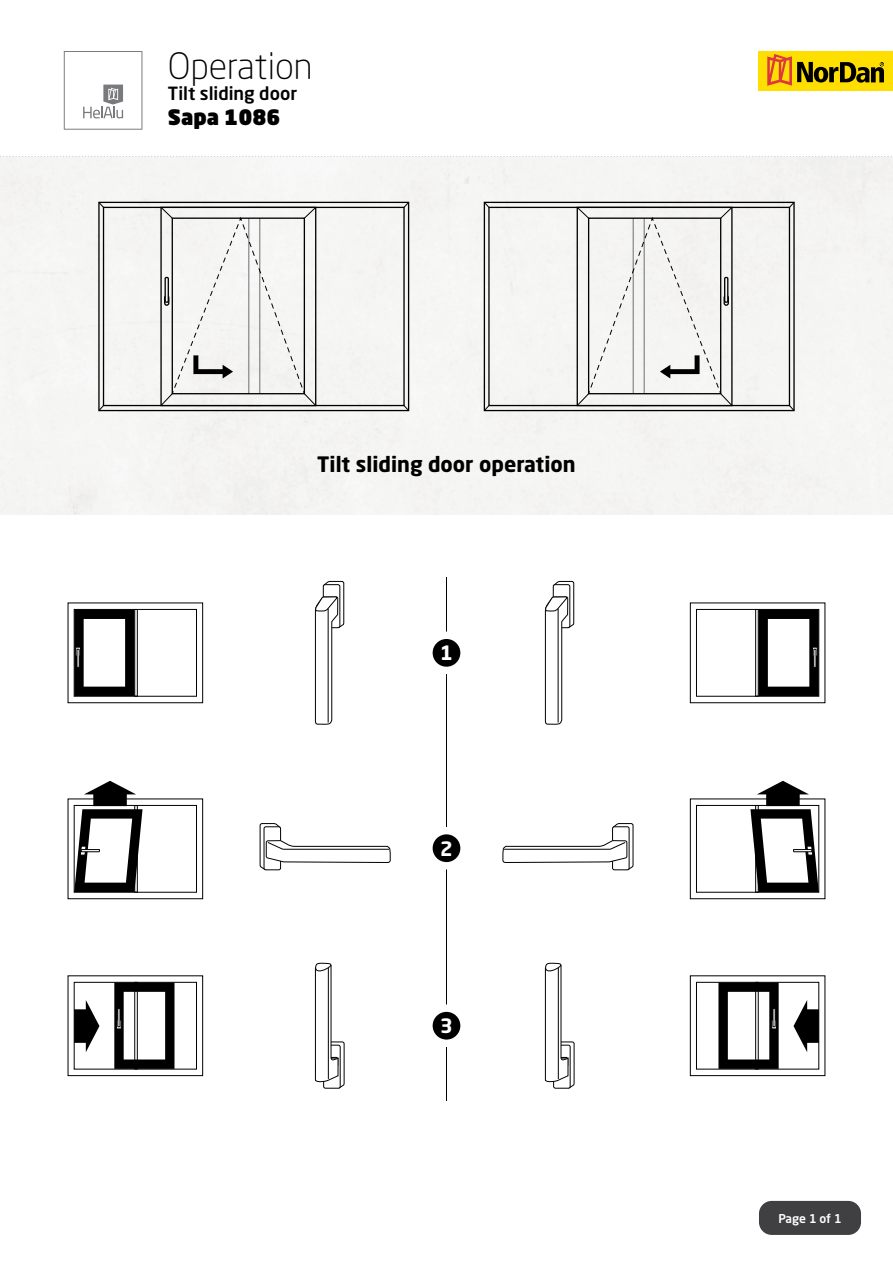
<style>
.page{position:relative;width:893px;height:1263px;background:#fff}
.page>*{position:absolute;margin:0;border:0;box-sizing:border-box;transform-origin:0 0}
.t1{font:300 36px "Neo Sans Std";color:#000}
.t2{font:700 21px "Neo Sans Std";color:#000}
.t3{font:900 21px "Neo Sans Std";color:#000}
.t4{font:700 19.65px "Neo Sans Std";color:#fff}
.t5{font:500 18px "Neo Sans Std";color:#000}
.t6{font:500 12px "Neo Sans Std";letter-spacing:-.01em;color:#fff}
</style>
<div class="page">
<div style="left:759px;top:51px;width:134px;height:39px;background:#ffdf00"></div>
<svg style="left:767px;top:54px;width:117px;height:32px"></svg>
<svg style="left:64px;top:51px;width:78px;height:79px"></svg>
<svg style="left:0;top:156px;width:892px;height:1px"></svg>
<div style="left:759px;top:1201px;width:102px;height:34px;background:#404042;border-radius:13px"></div>
<svg style="left:100px;top:204px;width:307px;height:205px;fill:#f5f5f4"></svg>
<div style="left:98px;top:202px;width:311px;height:209px;border:1px solid #000"></div>
<div style="left:104px;top:207px;width:300px;height:198px;background:#f5f5f4"></div>
<div style="left:103px;top:207px;width:302px;height:199px;border:1px solid #000"></div>
<svg style="left:404px;top:202px;width:5px;height:6px"></svg>
<svg style="left:404px;top:405px;width:5px;height:6px"></svg>
<svg style="left:98px;top:202px;width:6px;height:6px"></svg>
<svg style="left:98px;top:405px;width:6px;height:6px"></svg>
<svg style="left:160px;top:206px;width:157px;height:201px"></svg>
<svg style="left:486px;top:204px;width:307px;height:205px;fill:#f4f4f3"></svg>
<div style="left:484px;top:202px;width:311px;height:209px;border:1px solid #000"></div>
<div style="left:489px;top:207px;width:300px;height:198px;background:#f5f5f4"></div>
<div style="left:488px;top:207px;width:302px;height:199px;border:1px solid #000"></div>
<svg style="left:484px;top:202px;width:5px;height:6px"></svg>
<svg style="left:484px;top:405px;width:5px;height:6px"></svg>
<svg style="left:789px;top:202px;width:5px;height:6px"></svg>
<svg style="left:789px;top:405px;width:5px;height:6px"></svg>
<svg style="left:576px;top:206px;width:157px;height:201px"></svg>
<div style="left:433px;top:639px;width:27px;height:28px;background:#000;border-radius:50%"></div>
<div style="left:433px;top:834px;width:27px;height:28px;background:#000;border-radius:50%"></div>
<div style="left:433px;top:1012px;width:27px;height:27px;background:#000;border-radius:50%"></div>
<svg style="left:314px;top:962px;width:31px;height:127px"></svg>
<svg style="left:502px;top:823px;width:132px;height:48px"></svg>
<svg style="left:314px;top:580px;width:31px;height:145px"></svg>
<hr style="left:328px;top:608px;width:1px;height:114px;background:#000">
<div style="left:696px;top:609px;width:123px;height:88px;border:1px solid #000"></div>
<div style="left:755px;top:609px;width:4px;height:88px;border:1px solid #000"></div>
<svg style="left:758px;top:610px;width:61px;height:86px"></svg>
<div style="left:813px;top:649px;width:3px;height:19px;border:1px solid #000"></div>
<div style="left:690px;top:975px;width:135px;height:101px;border:1px solid #000"></div>
<div style="left:696px;top:982px;width:123px;height:87px;border:1px solid #000"></div>
<svg style="left:793px;top:1000px;width:26px;height:52px"></svg>
<svg style="left:718px;top:982px;width:61px;height:87px"></svg>
<div style="left:696px;top:805px;width:123px;height:88px;border:1px solid #000"></div>
<div style="left:755px;top:805px;width:4px;height:88px;border:1px solid #000"></div>
<svg style="left:750px;top:781px;width:69px;height:111px"></svg>
<div style="left:793px;top:849px;width:19px;height:3px;border:1px solid #000"></div>
<svg style="left:544px;top:962px;width:31px;height:127px"></svg>
<svg style="left:259px;top:823px;width:132px;height:48px"></svg>
<svg style="left:544px;top:580px;width:31px;height:145px"></svg>
<hr style="left:558px;top:608px;width:1px;height:114px;background:#000">
<div style="left:74px;top:609px;width:123px;height:88px;border:1px solid #000"></div>
<div style="left:134px;top:609px;width:4px;height:88px;border:1px solid #000"></div>
<svg style="left:74px;top:610px;width:60px;height:86px"></svg>
<div style="left:68px;top:975px;width:135px;height:101px;border:1px solid #000"></div>
<div style="left:74px;top:982px;width:123px;height:87px;border:1px solid #000"></div>
<svg style="left:74px;top:1000px;width:25px;height:52px"></svg>
<svg style="left:114px;top:982px;width:60px;height:87px"></svg>
<div style="left:74px;top:805px;width:123px;height:88px;border:1px solid #000"></div>
<div style="left:134px;top:805px;width:4px;height:88px;border:1px solid #000"></div>
<svg style="left:74px;top:781px;width:69px;height:111px"></svg>
<div style="left:81px;top:849px;width:19px;height:3px;border:1px solid #000"></div>
<hr style="left:446px;top:674px;width:1px;height:153px;background:#000">
<hr style="left:446px;top:1047px;width:1px;height:53px;background:#000">
<hr style="left:446px;top:869px;width:1px;height:135px;background:#000">
<hr style="left:446px;top:578px;width:1px;height:54px;background:#000">
<h1 class="t1" style="left:168px;top:44px;width:146px">Operation</h1>
<p class="t5" style="left:168px;top:82px;width:131px">Tilt sliding door</p>
<p class="t3" style="left:168px;top:104px;width:114px">Sapa 1086</p>
<p class="t2" style="left:317px;top:450px;width:260px">Tilt sliding door operation</p>
<p class="t4" style="left:440px;top:640px;width:14px">1</p>
<p class="t4" style="left:440px;top:836px;width:14px">2</p>
<p class="t4" style="left:440px;top:1013px;width:14px">3</p>
<p class="t6" style="left:778px;top:1210px;width:65px">Page 1 of 1</p>
</div>
